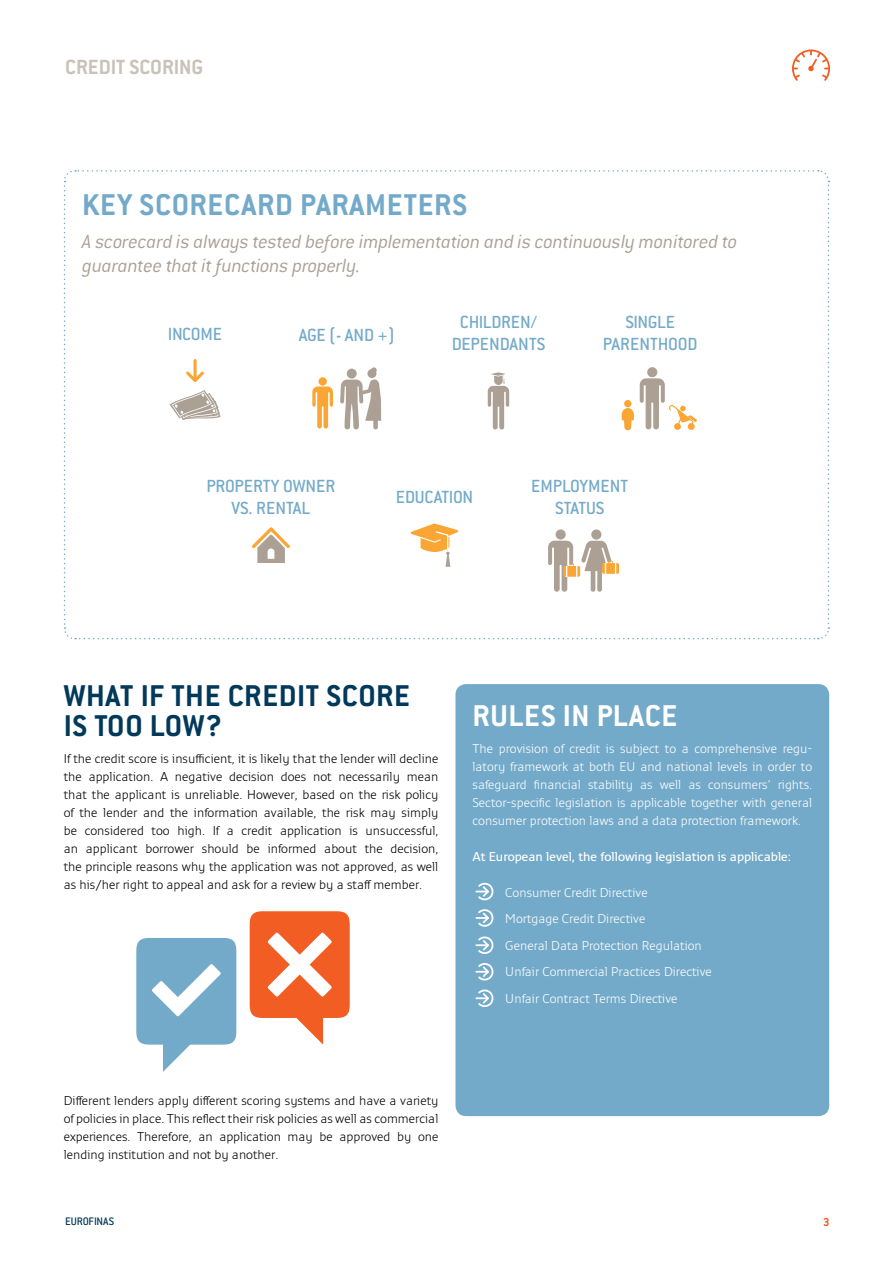
<style>
.page{position:relative;width:893px;height:1263px;background:#fff}
.page>*{position:absolute;margin:0;border:0;box-sizing:border-box;transform-origin:0 0}
.t1{font:700 33px/30px "Conduit ITC";letter-spacing:.02em;color:#00395a}
.t2{font:700 33px "Conduit ITC";letter-spacing:.02em;color:#74aac9}
.t3{font:700 33px "Conduit ITC";letter-spacing:.02em;color:#fff}
.t4{font:700 22.5px "Conduit ITC";color:#c9c2b8}
.t5{font:italic 300 21px/24px "Conduit ITC";letter-spacing:-.015em;color:#aca095}
.t6{font:500 19.35px/22.4px "Conduit ITC";letter-spacing:-.015em;color:#74aac9;text-align:center}
.t7{font:300 12.75px/18px "Monitor";color:#000;text-align:justify}
.t8{font:300 12.75px/18px "Monitor";color:#fff;text-align:justify}
.t9{font:600 12.75px "Monitor";color:#fff}
.t10{font:700 12.75px "Conduit ITC";color:#f15d22}
.t11{font:500 12px "Conduit ITC";letter-spacing:-.01em;color:#00395a}
</style>
<div class="page">
<svg style="left:792px;top:49px;width:38px;height:32px"></svg>
<div style="left:455px;top:684px;width:374px;height:432px;background:#74aac9;border-radius:11px"></div>
<svg style="left:63px;top:170px;width:767px;height:470px"></svg>
<svg style="left:136px;top:938px;width:100px;height:134px"></svg>
<svg style="left:250px;top:911px;width:100px;height:134px"></svg>
<svg style="left:476px;top:882px;width:18px;height:18px"></svg>
<svg style="left:476px;top:909px;width:18px;height:18px"></svg>
<svg style="left:476px;top:936px;width:18px;height:18px"></svg>
<svg style="left:476px;top:963px;width:18px;height:17px"></svg>
<svg style="left:476px;top:989px;width:18px;height:18px"></svg>
<h2 class="t4" style="left:65px;top:54px;width:22px">CREDIT</h2>
<h2 class="t4" style="left:129px;top:54px;width:33px">SCORING</h2>
<h1 class="t2" style="left:82px;top:186px;width:386px">KEY SCORECARD PARAMETERS</h1>
<h3 class="t5" style="left:82px;top:229px;width:657px">A scorecard is always tested before implementation and is continuously monitored to guarantee that it functions properly.</h3>
<h3 class="t6" style="left:168px;top:323px;width:56px">INCOME</h3>
<h3 class="t6" style="left:299px;top:324px;width:97px">AGE (- AND +)</h3>
<h3 class="t6" style="left:452px;top:311px;width:94px">CHILDREN/<br>DEPEN DANTS</h3>
<h3 class="t6" style="left:625px;top:311px;width:51px">SINGLE</h3>
<h3 class="t6" style="left:603px;top:333px;width:19px">PAREN</h3>
<h3 class="t6" style="left:650px;top:333px;width:49px">THOOD</h3>
<h3 class="t6" style="left:206px;top:474px;width:110px;text-align:right">PRO PERTY OWNER<br>VS. RENTAL</h3>
<h3 class="t6" style="left:396px;top:485px;width:62px">EDUCATION</h3>
<h3 class="t6" style="left:531px;top:474px;width:99px">EMPLOYMENT<br>STATUS</h3>
<h1 class="t1" style="left:64px;top:680px;width:348px">WHAT IF THE CREDIT SCORE<br>IS TOO LOW?</h1>
<p class="t7" style="left:64px;top:749px;width:376px">If the credit score is insufficient, it is likely that the lender will decline the application. A negative decision does not necessarily mean that the applicant is unreliable. However, based on the risk policy of the lender and the information available, the risk may simply be considered too high. If a credit application is unsuccessful, an applicant borrower should be informed about the decision, the principle reasons why the application was not approved, as well as his/her right to appeal and ask for a review by a staff member.</p>
<h1 class="t3" style="left:472px;top:697px;width:206px">RULES IN PLACE</h1>
<p class="t8" style="left:472px;top:739px;width:341px">The provision of credit is subject to a comprehensive regu&shy;latory framework at both EU and national levels in order to safeguard financial stability as well as consumers’ rights.<br>Sector-specific legislation is applicable together with general consumer protection laws and a data protection framework.</p>
<p class="t9" style="left:472px;top:848px;width:320px">At European level, the following legislation is applicable:</p>
<p class="t8" style="left:505px;top:878px;width:208px;line-height:26.5px;text-align:left">Consumer Credit Directive<br>Mortgage Credit Directive<br>General Data Protection Regulation<br>Unfair Commercial Practices Directive<br>Unfair Contract Terms Directive</p>
<p class="t7" style="left:64px;top:1091px;width:376px">Different lenders apply different scoring systems and have a variety of policies in place. This reflect their risk policies as well as commercial experiences. Therefore, an application may be approved by one lending institution and not by another.</p>
<p class="t11" style="left:65px;top:1215px;width:50px">EUROFINAS</p>
<p class="t10" style="left:823px;top:1214px;width:8px">3</p>
</div>
